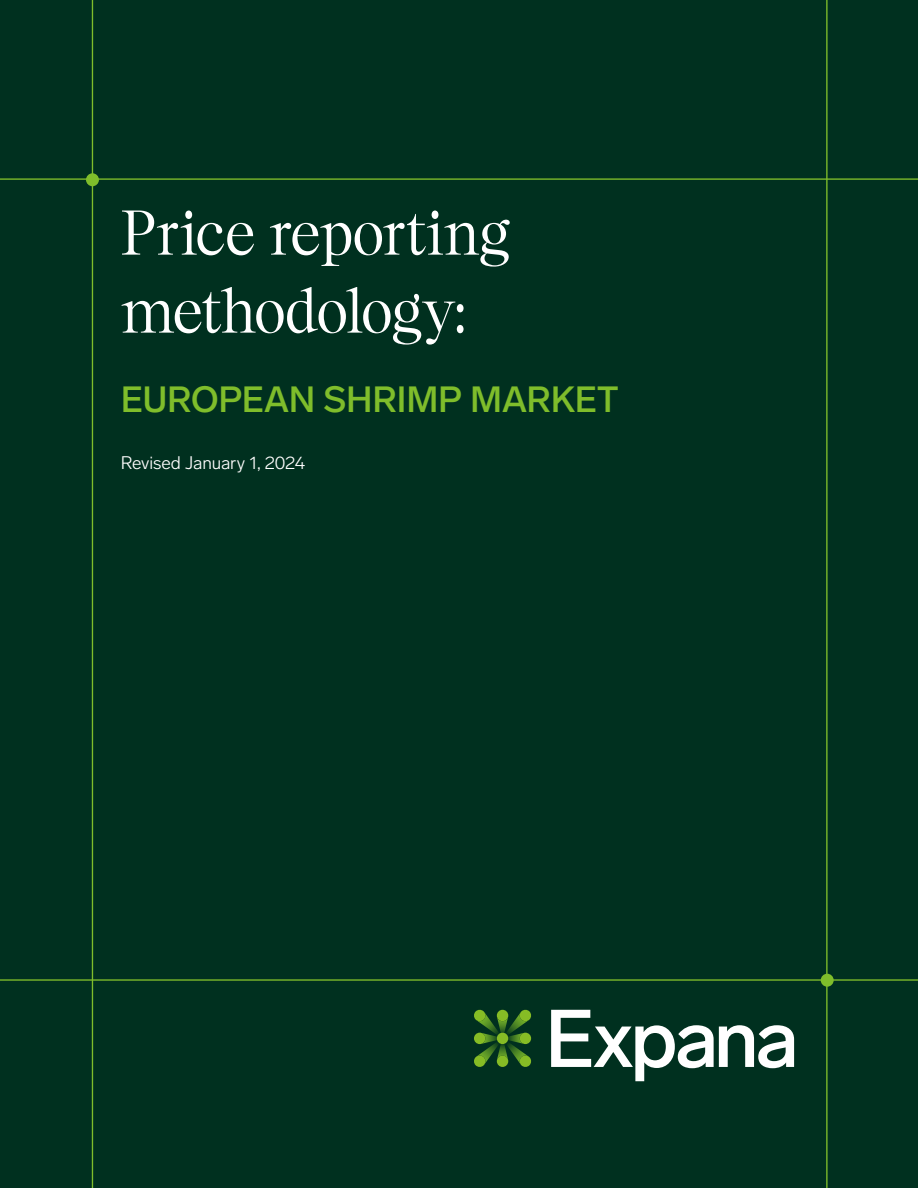
<style>
.page{position:relative;width:918px;height:1188px;background:#00301f}
.page>*{position:absolute;margin:0;border:0;box-sizing:border-box;transform-origin:0 0}
.t1{font:300 63px/78px "KH Giga";letter-spacing:-.015em;color:#fff}
.t2{font:500 36px "Lab Grotesque";letter-spacing:-.01em;color:#7fbd2b}
.t3{font:300 18px "Lab Grotesque";letter-spacing:-.01em;color:#fff}
</style>
<div class="page">
<hr style="left:0;top:178px;width:918px;height:2px;background:#7fbd2b">
<hr style="left:826px;top:0;width:2px;height:1188px;background:#7fbd2b">
<div style="left:86px;top:173px;width:13px;height:13px;background:#7fbd2b;border-radius:50%"></div>
<hr style="left:0;top:979px;width:918px;height:2px;background:#7fbd2b">
<div style="left:821px;top:974px;width:13px;height:13px;background:#7fbd2b;border-radius:50%"></div>
<hr style="left:92px;top:0;width:1px;height:1188px;background:#7fbd2b">
<svg style="left:551px;top:1010px;width:243px;height:71px"></svg>
<svg style="left:474px;top:1009px;width:58px;height:58px"></svg>
<p class="t1" style="left:121px;top:194px;width:391px">Price reporting methodology:</p>
<p class="t2" style="left:121px;top:375px;width:500px">EUROPEAN SHRIMP MARKET</p>
<p class="t3" style="left:121px;top:451px;width:186px">Revised January 1, 2024</p>
</div>
